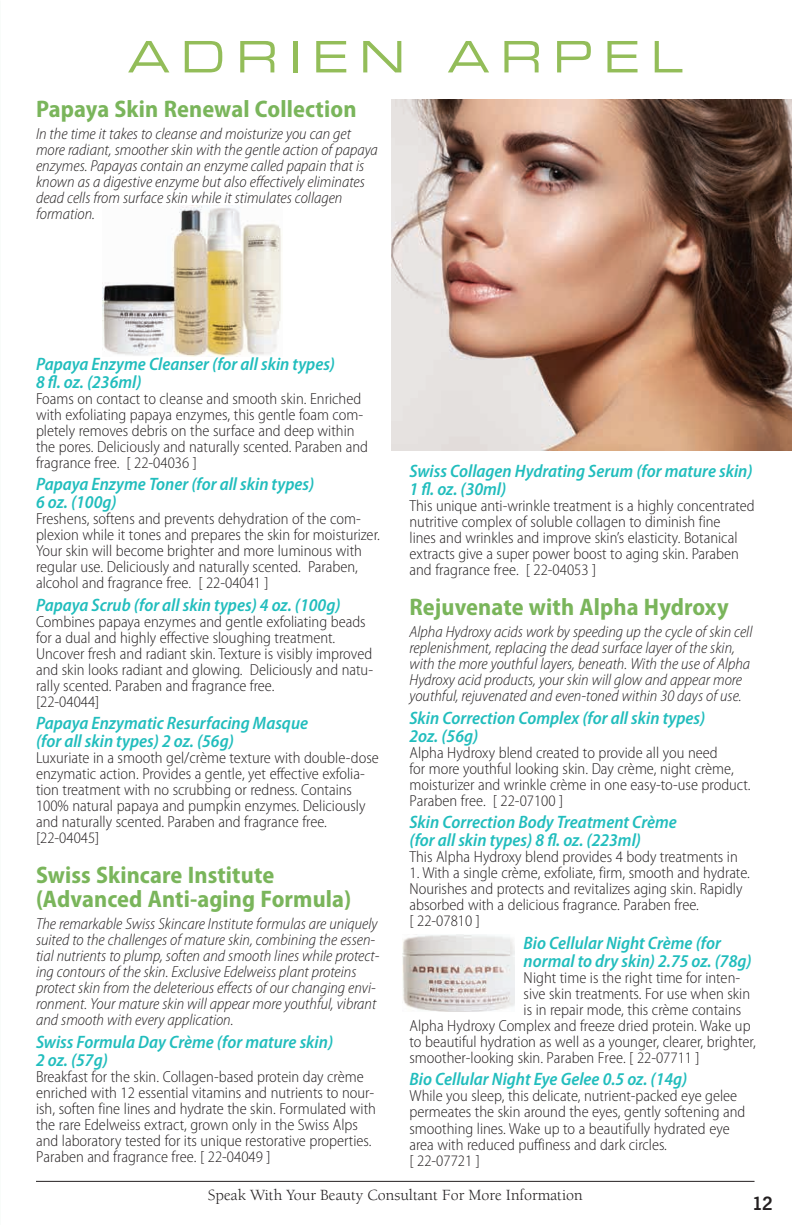
<style>
.page{position:relative;width:792px;height:1225px;background:#fff}
.page>*{position:absolute;margin:0;border:0;box-sizing:border-box;transform-origin:0 0}
.t1{font:700 semi-condensed 24px/24px "Myriad Pro";letter-spacing:.005em;color:#7ab55b}
.t2{font:600 20px "News Got T";color:#231f20}
.t3{font:italic 600 semi-condensed 18px/18px "Myriad Pro";color:#21bdbd}
.t4{font:300 semi-condensed 16px/16px "Myriad Pro";color:#231f20}
.t5{font:italic 300 semi-condensed 16px/16px "Myriad Pro";color:#231f20}
.t6{font:16px "Berkeley";color:#231f20}
</style>
<div class="page">
<img style="left:102px;top:206px;width:179px;height:150px">
<svg style="left:128px;top:41px;width:41px;height:31px"></svg>
<svg style="left:185px;top:41px;width:37px;height:31px"></svg>
<svg style="left:240px;top:41px;width:35px;height:31px"></svg>
<hr style="left:293px;top:41px;width:4px;height:31px;background:#93bd59">
<svg style="left:316px;top:41px;width:30px;height:31px"></svg>
<svg style="left:363px;top:41px;width:38px;height:31px"></svg>
<svg style="left:448px;top:41px;width:41px;height:31px"></svg>
<svg style="left:504px;top:41px;width:35px;height:31px"></svg>
<svg style="left:557px;top:41px;width:34px;height:31px"></svg>
<svg style="left:607px;top:41px;width:30px;height:31px"></svg>
<svg style="left:654px;top:41px;width:28px;height:31px"></svg>
<img style="left:392px;top:99px;width:400px;height:351px">
<img style="left:402px;top:934px;width:112px;height:76px">
<hr style="left:36px;top:1180px;width:718px;height:1px;background:#231f20">
<h1 class="t1" style="left:36px;top:97px;width:322px">Papaya Skin Renewal Collection</h1>
<p class="t5" style="left:36px;top:126px;width:343px">In the time it takes to cleanse and moisturize you can get more radiant, smoother skin with the gentle action of papaya enzymes. Papayas contain an enzyme called papain that is known as a digestive enzyme but also effectively eliminates dead cells from surface skin while it stimulates collagen formation.</p>
<p class="t3" style="left:36px;top:355px;width:300px">Papaya Enzyme Cleanser (for all skin types)<br>8 fl. oz. (236ml)</p>
<p class="t4" style="left:36px;top:390px;width:333px">Foams on contact to cleanse and smooth skin. Enriched with exfoliating papaya enzymes, this gentle foam com&shy;pletely removes debris on the surface and deep within the pores. Deliciously and naturally scented. Paraben and fragrance free. [ 22-04036 ]</p>
<p class="t3" style="left:36px;top:475px;width:280px">Papaya Enzyme Toner (for all skin types)<br>6 oz. (100g)</p>
<p class="t4" style="left:36px;top:511px;width:345px">Freshens, softens and prevents dehydration of the com&shy;plexion while it tones and prepares the skin for moisturizer.<br>Your skin will become brighter and more luminous with regular use. Deliciously and naturally scented. Paraben, alcohol and fragrance free. [ 22-04041 ]</p>
<p class="t3" style="left:36px;top:596px;width:306px">Papaya Scrub (for all skin types) 4 oz. (100g)</p>
<p class="t4" style="left:36px;top:613px;width:338px">Combines papaya enzymes and gentle exfoliating beads for a dual and highly effective sloughing treatment.<br>Uncover fresh and radiant skin. Texture is visibly improved and skin looks radiant and glowing. Deliciously and natu&shy;rally scented. Paraben and fragrance free.<br>[22-04044]</p>
<p class="t3" style="left:36px;top:714px;width:274px">Papaya Enzymatic Resurfacing Masque (for all skin types) 2 oz. (56g)</p>
<p class="t4" style="left:36px;top:750px;width:344px">Luxuriate in a smooth gel/crème texture with double-dose enzymatic action. Provides a gentle, yet effective exfolia&shy;tion treatment with no scrubbing or redness. Contains 100% natural papaya and pumpkin enzymes. Deliciously and naturally scented. Paraben and fragrance free. [22-04045]</p>
<h1 class="t1" style="left:36px;top:863px;width:317px">Swiss Skincare Institute (Advanced Anti-aging Formula)</h1>
<p class="t5" style="left:36px;top:916px;width:345px">The remarkable Swiss Skincare Institute formulas are uniquely suited to the challenges of mature skin, combining the essen&shy;tial nutrients to plump, soften and smooth lines while protect&shy;ing contours of the skin. Exclusive Edelweiss plant proteins protect skin from the deleterious effects of our changing envi&shy;ronment. Your mature skin will appear more youthful, vibrant and smooth with every application.</p>
<p class="t3" style="left:36px;top:1032px;width:299px">Swiss Formula Day Crème (for mature skin)<br>2 oz. (57g)</p>
<p class="t4" style="left:36px;top:1068px;width:341px">Breakfast for the skin. Collagen-based protein day crème enriched with 12 essential vitamins and nutrients to nour&shy;ish, soften fine lines and hydrate the skin. Formulated with the rare Edelweiss extract, grown only in the Swiss Alps and laboratory tested for its unique restorative properties.<br>Paraben and fragrance free. [ 22-04049 ]</p>
<p class="t3" style="left:409px;top:462px;width:344px">Swiss Collagen Hydrating Serum (for mature skin)<br>1 fl. oz. (30ml)</p>
<p class="t4" style="left:409px;top:498px;width:346px">This unique anti-wrinkle treatment is a highly concentrated nutritive complex of soluble collagen to diminish fine<br>lines and wrinkles and improve skin’s elasticity. Botanical extracts give a super power boost to aging skin. Paraben and fragrance free. [ 22-04053 ]</p>
<h1 class="t1" style="left:409px;top:595px;width:321px">Rejuvenate with Alpha Hydroxy</h1>
<p class="t5" style="left:409px;top:624px;width:344px">Alpha Hydroxy acids work by speeding up the cycle of skin cell replenishment, replacing the dead surface layer of the skin, with the more youthful layers, beneath. With the use of Alpha Hydroxy acid products, your skin will glow and appear more youthful, rejuvenated and even-toned within 30 days of use.</p>
<p class="t3" style="left:409px;top:708px;width:297px">Skin Correction Complex (for all skin types)<br>2oz. (56g)</p>
<p class="t4" style="left:409px;top:744px;width:342px">Alpha Hydroxy blend created to provide all you need<br>for more youthful looking skin. Day crème, night crème, moisturizer and wrinkle crème in one easy-to-use product.<br>Paraben free. [ 22-07100 ]</p>
<p class="t3" style="left:409px;top:813px;width:269px">Skin Correction Body Treatment Crème (for all skin types) 8 fl. oz. (223ml)</p>
<p class="t4" style="left:409px;top:849px;width:330px">This Alpha Hydroxy blend provides 4 body treatments in</p>
<p class="t4" style="left:409px;top:865px;width:342px">1. With a single crème, exfoliate, firm, smooth and hydrate.<br>Nourishes and protects and revitalizes aging skin. Rapidly absorbed with a delicious fragrance. Paraben free.<br>[ 22-07810 ]</p>
<p class="t3" style="left:523px;top:933px;width:229px">Bio Cellular Night Crème (for normal to dry skin) 2.75 oz. (78g)</p>
<p class="t4" style="left:523px;top:969px;width:218px">Night time is the right time for inten-</p>
<p class="t4" style="left:523px;top:985px;width:228px">sive skin treatments. For use when skin</p>
<p class="t4" style="left:523px;top:1001px;width:219px">is in repair mode, this crème contains</p>
<p class="t4" style="left:409px;top:1017px;width:342px">Alpha Hydroxy Complex and freeze dried protein. Wake up</p>
<p class="t4" style="left:409px;top:1033px;width:348px">to beautiful hydration as well as a younger, clearer, brighter,</p>
<p class="t4" style="left:409px;top:1049px;width:292px">smoother-looking skin. Paraben Free. [ 22-07711 ]</p>
<p class="t3" style="left:409px;top:1070px;width:279px">Bio Cellular Night Eye Gelee 0.5 oz. (14g)</p>
<p class="t4" style="left:409px;top:1088px;width:337px">While you sleep, this delicate, nutrient-packed eye gelee permeates the skin around the eyes, gently softening and smoothing lines. Wake up to a beautifully hydrated eye area with reduced puffiness and dark circles.<br>[ 22-07721 ]</p>
<p class="t6" style="left:208px;top:1185px;width:376px">Speak With Your Beauty Consultant For More Information</p>
<p class="t2" style="left:752px;top:1191px;width:22px">12</p>
</div>
